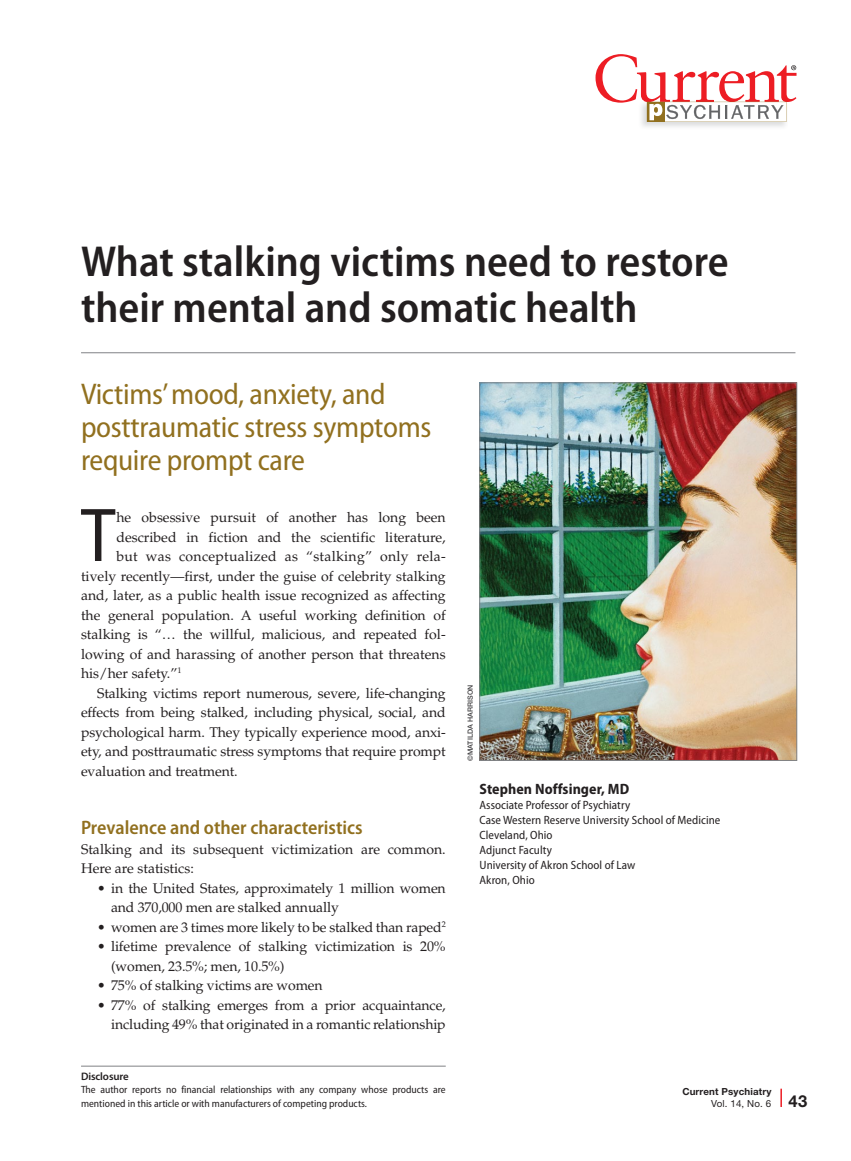
<style>
.page{position:relative;width:851px;height:1161px;background:#fff}
.page>*{position:absolute;margin:0;border:0;box-sizing:border-box;transform-origin:0 0}
.Body_Drop_Cap{font:semi-condensed 76.95px "Myriad Pro";color:#231f20}
.Article_Title{font:600 semi-condensed 43.5px/46.5px "Myriad Pro";color:#231f20}
.DEK{font:semi-condensed 30px/33px "Myriad Pro";letter-spacing:-.01em;color:#91701f}
.t1{font:600 semi-condensed 19.5px "Myriad Pro";color:#91701f}
.t2{font:700 16.5px "Helvetica Neue LT Std";color:#231f20}
.Author_Name{font:700 semi-condensed 15px "Myriad Pro";letter-spacing:.005em;color:#231f20}
.Body_Drop_Cap-2{font:14.1px "Palatino LT Std";color:#231f20}
.Body_Bullets{font:14.1px/19.5px "Palatino LT Std";letter-spacing:-.01em;color:#231f20}
.Body_2{font:14.1px/19.5px "Palatino LT Std";letter-spacing:-.01em;color:#231f20;text-align:justify}
.Body_1{font:14.1px/19.5px "Palatino LT Std";color:#231f20}
.Body_Drop_Cap-3{font:14.1px "Palatino LT Std";letter-spacing:.02em;color:#231f20}
.Author_Af{font:semi-condensed 12px "Myriad Pro";letter-spacing:.005em;color:#231f20}
.Disclosure_Hed{font:600 10.8px "Myriad Pro";letter-spacing:-.01em;color:#231f20}
.Disclosure{font:semi-condensed 10.5px/13.5px "Myriad Pro";color:#231f20}
.t3{font:700 9.75px "Helvetica Neue LT Std";letter-spacing:.015em;color:#231f20}
.t4{font:9.75px "Helvetica Neue LT Std";letter-spacing:.015em;color:#231f20}
.t5{font:500 7.2px "Helvetica Neue LT Std";letter-spacing:.01em;color:#414042}
</style>
<div class="page">
<svg style="left:780px;top:1089px;width:1px;height:18px"></svg>
<hr style="left:81px;top:353px;width:714px;height:1px;background:#808285">
<svg style="left:595px;top:54px;width:201px;height:68px"></svg>
<img style="left:481px;top:385px;width:314px;height:374px">
<div style="left:479px;top:383px;width:318px;height:378px;border:1px solid #808285"></div>
<hr style="left:81px;top:1066px;width:365px;height:1px;background:#808285">
<p class="Article_Title" style="left:81px;top:237px;width:649px">What stalking victims need to restore their mental and somatic health</p>
<p class="DEK" style="left:81px;top:377px;width:352px">Victims’ mood, anxiety, and posttraumatic stress symptoms require prompt care</p>
<p class="Body_Drop_Cap" style="left:81px;top:488px;width:36px">T</p>
<p class="Body_Drop_Cap-2" style="left:116px;top:509px;width:331px">he obsessive pursuit of another has long been</p>
<p class="Body_Drop_Cap-2" style="left:116px;top:528px;width:331px">described in fiction and the scientific literature,</p>
<p class="Body_Drop_Cap-3" style="left:116px;top:548px;width:331px">but was conceptualized as “stalking” only rela-</p>
<p class="Body_Drop_Cap-2" style="left:81px;top:567px;width:366px">tively recently—first, under the guise of celebrity stalking</p>
<p class="Body_Drop_Cap-2" style="left:81px;top:587px;width:366px">and, later, as a public health issue recognized as affecting</p>
<p class="Body_Drop_Cap-2" style="left:81px;top:606px;width:366px">the general population. A useful working definition of</p>
<p class="Body_Drop_Cap-2" style="left:81px;top:626px;width:366px">stalking is “… the willful, malicious, and repeated fol-</p>
<p class="Body_Drop_Cap-2" style="left:81px;top:645px;width:366px">lowing of and harassing of another person that threatens</p>
<p class="Body_Drop_Cap-2" style="left:81px;top:665px;width:102px">his/her safety.”<sup>1</sup></p>
<p class="Body_2" style="left:81px;top:683px;width:366px;text-indent:16px">Stalking victims report numerous, severe, life-changing effects from being stalked, including physical, social, and psychological harm. They typically experience mood, anxi&shy;ety, and posttraumatic stress symptoms that require prompt evaluation and treatment.</p>
<h1 class="t1" style="left:81px;top:815px;width:283px">Prevalence and other characteristics</h1>
<p class="Body_1" style="left:81px;top:839px;width:366px">Stalking and its subsequent victimization are common.<br>Here are statistics:</p>
<p class="Body_Bullets" style="left:111px;top:878px;width:336px;text-indent:-14px">• in the United States, approximately 1 million women and 370,000 men are stalked annually</p>
<p class="Body_Bullets" style="left:97px;top:917px;width:350px">• women are 3 times more likely to be stalked than raped<sup>2</sup></p>
<p class="Body_Bullets" style="left:111px;top:937px;width:336px;text-indent:-14px">• lifetime prevalence of stalking victimization is 20% (women, 23.5%; men, 10.5%)</p>
<p class="Body_Bullets" style="left:97px;top:976px;width:227px">• 75% of stalking victims are women</p>
<p class="Body_Bullets" style="left:97px;top:995px;width:350px;text-align:right">• 77% of stalking emerges from a prior acquaintance, including 49% that originated in a romantic relationship</p>
<p class="Disclosure_Hed" style="left:81px;top:1069px;width:49px">Disclosure</p>
<p class="Disclosure" style="left:81px;top:1083px;width:366px">The author reports no financial relationships with any company whose products are mentioned in this article or with manufacturers of competing products.</p>
<p class="t5" style="left:466px;top:761px;width:78px;rotate:-90deg">©MATILDA HARRISON</p>
<p class="Author_Name" style="left:479px;top:780px;width:151px">Stephen Noffsinger, MD</p>
<p class="Author_Af" style="left:479px;top:798px;width:152px">Associate Professor of Psychiatry</p>
<p class="Author_Af" style="left:479px;top:813px;width:242px">Case Western Reserve University School of Medicine</p>
<p class="Author_Af" style="left:479px;top:828px;width:75px">Cleveland, Ohio</p>
<p class="Author_Af" style="left:479px;top:843px;width:74px">Adjunct Faculty</p>
<p class="Author_Af" style="left:479px;top:858px;width:157px">University of Akron School of Law</p>
<p class="Author_Af" style="left:479px;top:873px;width:57px">Akron, Ohio</p>
<p class="t3" style="left:682px;top:1085px;width:90px">Current Psychiatry</p>
<p class="t4" style="left:711px;top:1098px;width:62px">Vol. 14, No. 6</p>
<p class="t2" style="left:788px;top:1091px;width:20px">43</p>
</div>
